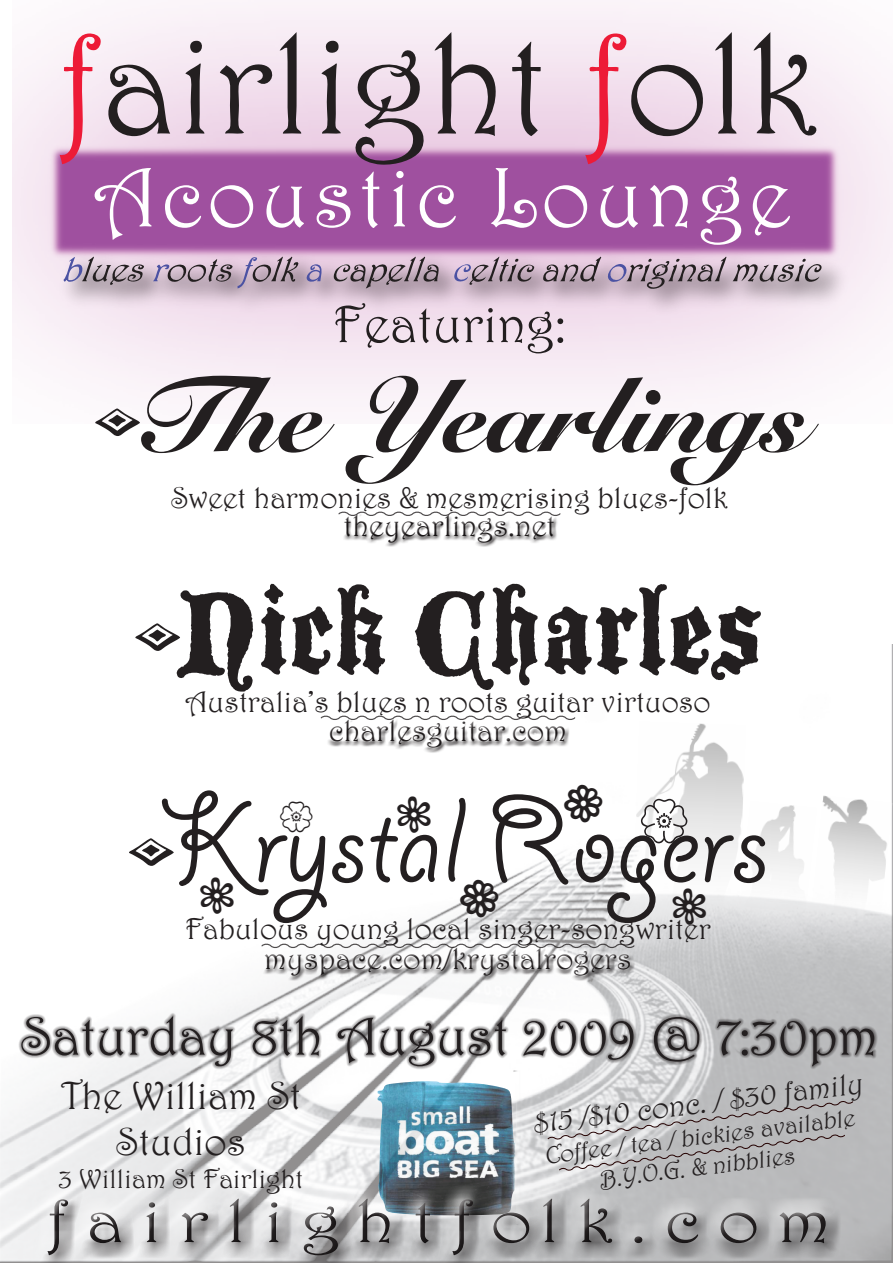
<style>
.page{position:relative;width:893px;height:1263px;background:#fff}
.page>*{position:absolute;margin:0;border:0;box-sizing:border-box;transform-origin:0 0}
.t1{font:134.1px "Giddyup Std";color:#231f20}
.t2{font:125.7px "Blackmoor Let Plain";color:#231f20}
.t3{font:900 104.85px "Snell Roundhand";color:#231f20}
.t4{font:85.5px "Harrington";letter-spacing:.05em;color:#fff}
.t5{font:61.2px "Harrington";color:#231f20;scale:1.18 1}
.t6{font:54px "Harrington";color:#231f20}
.t7{font:52.5px "Harrington";color:#231f20}
.t8{font:39px/46.8px "Harrington";color:#231f20;text-align:center}
.t9{font:30.3px "Harrington";color:#231f20}
.t10{font:30px "Harrington";color:#231f20}
.t11{font:27px "Harrington";color:#231f20}
.t12{font:24.3px "Harrington";color:#231f20}
</style>
<div class="page">
<img style="left:0;top:645px;width:893px;height:618px">
<img style="left:12px;top:0;width:881px;height:407px">
<img style="left:51px;top:244px;width:804px;height:78px">
<svg style="left:733px;top:258px;width:90px;height:27px;background:#b3a4ae"></svg>
<svg style="left:542px;top:257px;width:184px;height:33px;background:#b29eae"></svg>
<svg style="left:454px;top:257px;width:80px;height:28px;background:#b19cae"></svg>
<svg style="left:334px;top:257px;width:105px;height:31px;background:#ac98a6"></svg>
<svg style="left:306px;top:263px;width:18px;height:20px"></svg>
<svg style="left:153px;top:255px;width:145px;height:33px;background:#b6a2b4"></svg>
<svg style="left:63px;top:257px;width:81px;height:28px;background:#b3a6b5"></svg>
<svg style="left:753px;top:32px;width:68px;height:106px"></svg>
<svg style="left:585px;top:32px;width:151px;height:132px;background:#d3b0c3"></svg>
<svg style="left:512px;top:42px;width:29px;height:94px;background:#ad9ea8"></svg>
<svg style="left:434px;top:32px;width:69px;height:104px;background:#c0b0bb"></svg>
<svg style="left:352px;top:46px;width:73px;height:119px;background:#b7a1b2"></svg>
<svg style="left:321px;top:63px;width:20px;height:71px"></svg>
<svg style="left:324px;top:40px;width:16px;height:15px"></svg>
<svg style="left:220px;top:32px;width:81px;height:103px;background:#c4b5c0"></svg>
<svg style="left:185px;top:63px;width:19px;height:71px"></svg>
<svg style="left:188px;top:38px;width:18px;height:18px"></svg>
<svg style="left:60px;top:33px;width:110px;height:131px;background:#d6b1c2"></svg>
<img style="left:632px;top:722px;width:114px;height:230px">
<img style="left:736px;top:801px;width:72px;height:140px">
<img style="left:808px;top:795px;width:84px;height:146px">
<div style="left:312px;top:700px;width:304px;height:60px;background:#231f20;opacity:.61"></div>
<div style="left:327px;top:495px;width:277px;height:60px;background:#231f20;opacity:.61"></div>
<div style="left:247px;top:928px;width:433px;height:60px;background:#231f20;opacity:.61"></div>
<svg style="left:320px;top:714px;width:256px;height:8px"></svg>
<svg style="left:260px;top:942px;width:376px;height:8px"></svg>
<svg style="left:337px;top:510px;width:225px;height:8px"></svg>
<svg style="left:378px;top:1088px;width:143px;height:64px"></svg>
<div style="left:12px;top:1152px;width:439px;height:111px;background:#231f20;opacity:.9"></div>
<div style="left:505px;top:1152px;width:388px;height:111px;background:#231f20;opacity:.9"></div>
<div style="left:349px;top:1188px;width:302px;height:75px;background:#fff;opacity:.8"></div>
<div style="left:321px;top:1152px;width:322px;height:111px;background:#231f20;opacity:.9"></div>
<svg style="left:547px;top:1100px;width:307px;height:72px;background:#bfbfc0"></svg>
<svg style="left:18px;top:1012px;width:875px;height:76px"></svg>
<svg style="left:129px;top:838px;width:45px;height:28px"></svg>
<svg style="left:280px;top:801px;width:32px;height:31px"></svg>
<svg style="left:397px;top:796px;width:34px;height:37px"></svg>
<svg style="left:641px;top:798px;width:46px;height:45px"></svg>
<svg style="left:200px;top:877px;width:34px;height:37px"></svg>
<svg style="left:673px;top:889px;width:33px;height:36px"></svg>
<svg style="left:135px;top:645px;width:45px;height:6px"></svg>
<svg style="left:564px;top:785px;width:38px;height:37px"></svg>
<svg style="left:460px;top:880px;width:39px;height:37px"></svg>
<p class="t4" style="left:93px;top:146px;width:699px">Acoustic Lounge</p>
<p class="t7" style="left:333px;top:293px;width:235px">Featuring:</p>
<p class="t3" style="left:128px;top:353px;width:680px">The Yearlings</p>
<p class="t10" style="left:171px;top:480px;width:558px">Sweet harmonies &amp; mesmerising blues-folk</p>
<p class="t9" style="left:344px;top:507px;width:213px">theyearlings.net</p>
<p class="t2" style="left:176px;top:536px;width:589px">Nick Charles</p>
<p class="t9" style="left:329px;top:713px;width:240px">charlesguitar.com</p>
<p class="t10" style="left:185px;top:684px;width:527px">Australia’s blues n roots guitar virtuoso</p>
<p class="t1" style="left:158px;top:768px;width:613px">Krystal Rogers</p>
<p class="t10" style="left:185px;top:911px;width:527px">Fabulous young local singer-songwriter</p>
<p class="t9" style="left:264px;top:940px;width:369px">myspace.com/krystalrogers</p>
<p class="t6" style="left:21px;top:1004px;width:859px">Saturday 8th August 2009 @ 7:30pm</p>
<p class="t8" style="left:61px;top:1071px;width:242px">The William St<br>Studios</p>
<p class="t11" style="left:59px;top:1162px;width:246px">3 William St Fairlight</p>
<p class="t10" style="left:531px;top:1105px;width:333px;rotate:-7deg">$15 /$10 conc. / $30 family</p>
<p class="t12" style="left:543px;top:1141px;width:313px;rotate:-7deg">Coffee / tea / bickies available</p>
<p class="t12" style="left:598px;top:1165px;width:198px;rotate:-7deg">B.Y.O.G. &amp; nibblies</p>
<h3 class="t5" style="left:47px;top:1184px;width:666px">f a i r l i gh t f ol k . c o m</h3>
</div>
